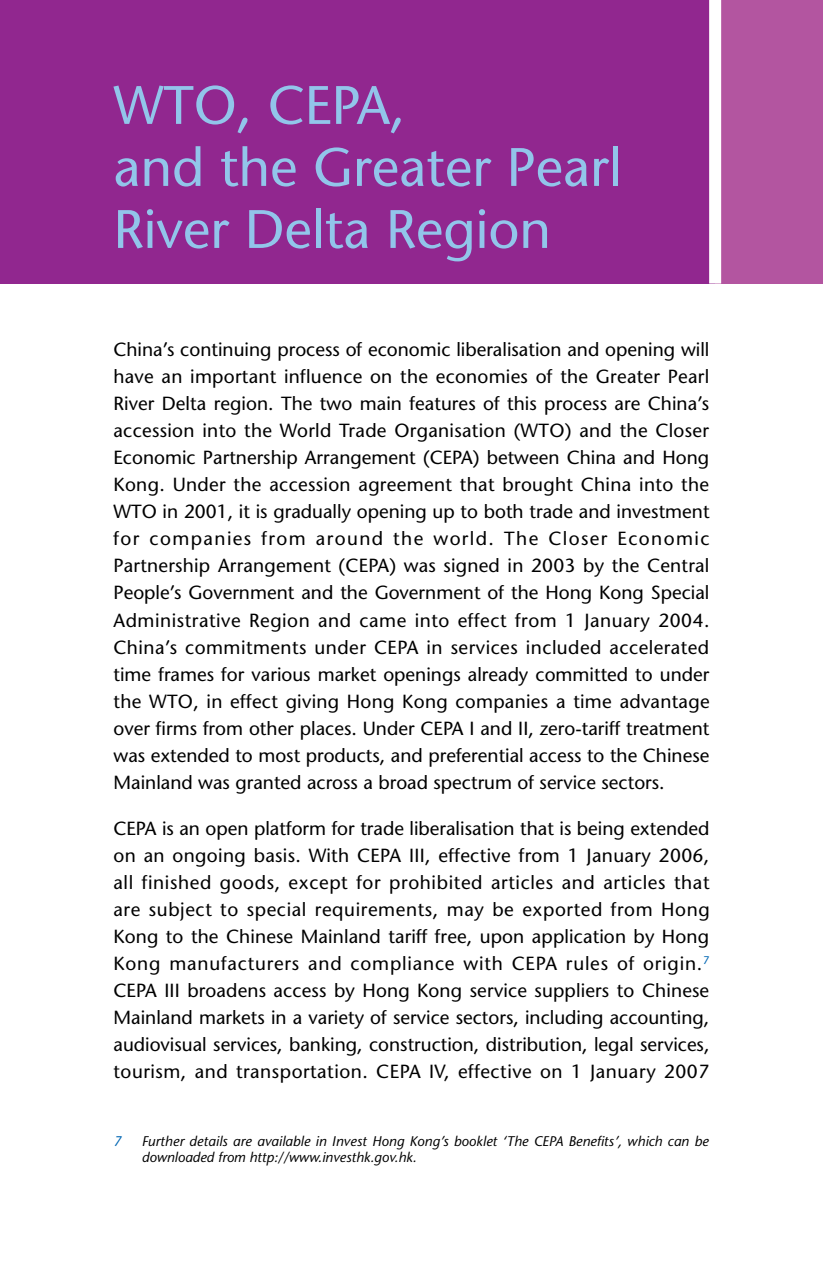
<style>
.page{position:relative;width:823px;height:1276px;background:#fff}
.page>*{position:absolute;margin:0;border:0;box-sizing:border-box;transform-origin:0 0}
.t1{font:54px/62px "Stone Sans";color:#92c5ea}
.t2{font:19px/27px "Stone Sans";letter-spacing:.005em;color:#000;text-align:justify}
.t3{font:italic 14px/16px "Stone Sans";letter-spacing:.005em;color:#000}
.t4{font:italic 14px "Stone Sans";color:#0066b3}
</style>
<div class="page">
<div style="left:0;top:0;width:822px;height:283px;background:#91278f"></div>
<div style="left:714px;top:0;width:108px;height:283px;background:#b355a0"></div>
<div style="left:708px;top:0;width:12px;height:283px;background:#fff"></div>
<h1 class="t1" style="left:113px;top:74px;width:509px">WTO, CEPA,<br>and the Greater Pearl<br>River Delta Region</h1>
<p class="t2" style="left:113px;top:336px;width:597px">China’s continuing process of economic liberalisation and opening will have an important influence on the economies of the Greater Pearl River Delta region. The two main features of this process are China’s accession into the World Trade Organisation (WTO) and the Closer Economic Partnership Arrangement (CEPA) between China and Hong Kong. Under the accession agreement that brought China into the WTO in 2001, it is gradually opening up to both trade and investment for companies from around the world. The Closer Economic Partnership Arrangement (CEPA) was signed in 2003 by the Central People’s Government and the Government of the Hong Kong Special Administrative Region and came into effect from 1 January 2004.<br>China’s commitments under CEPA in services included accelerated time frames for various market openings already committed to under the WTO, in effect giving Hong Kong companies a time advantage over firms from other places. Under CEPA I and II, zero-tariff treatment was extended to most products, and preferential access to the Chinese Mainland was granted across a broad spectrum of service sectors.</p>
<p class="t2" style="left:113px;top:815px;width:597px">CEPA is an open platform for trade liberalisation that is being extended on an ongoing basis. With CEPA III, effective from 1 January 2006, all finished goods, except for prohibited articles and articles that are subject to special requirements, may be exported from Hong Kong to the Chinese Mainland tariff free, upon application by Hong Kong manufacturers and compliance with CEPA rules of origin.<sup>7<br></sup>CEPA III broadens access by Hong Kong service suppliers to Chinese Mainland markets in a variety of service sectors, including accounting, audiovisual services, banking, construction, distribution, legal services, tourism, and transportation. CEPA IV, effective on 1 January 2007</p>
<p class="t4" style="left:113px;top:1132px;width:10px">7</p>
<p class="t3" style="left:142px;top:1133px;width:568px">Further details are available in Invest Hong Kong’s booklet ‘The CEPA Benefits’, which can be downloaded from http://www.investhk.gov.hk.</p>
</div>
